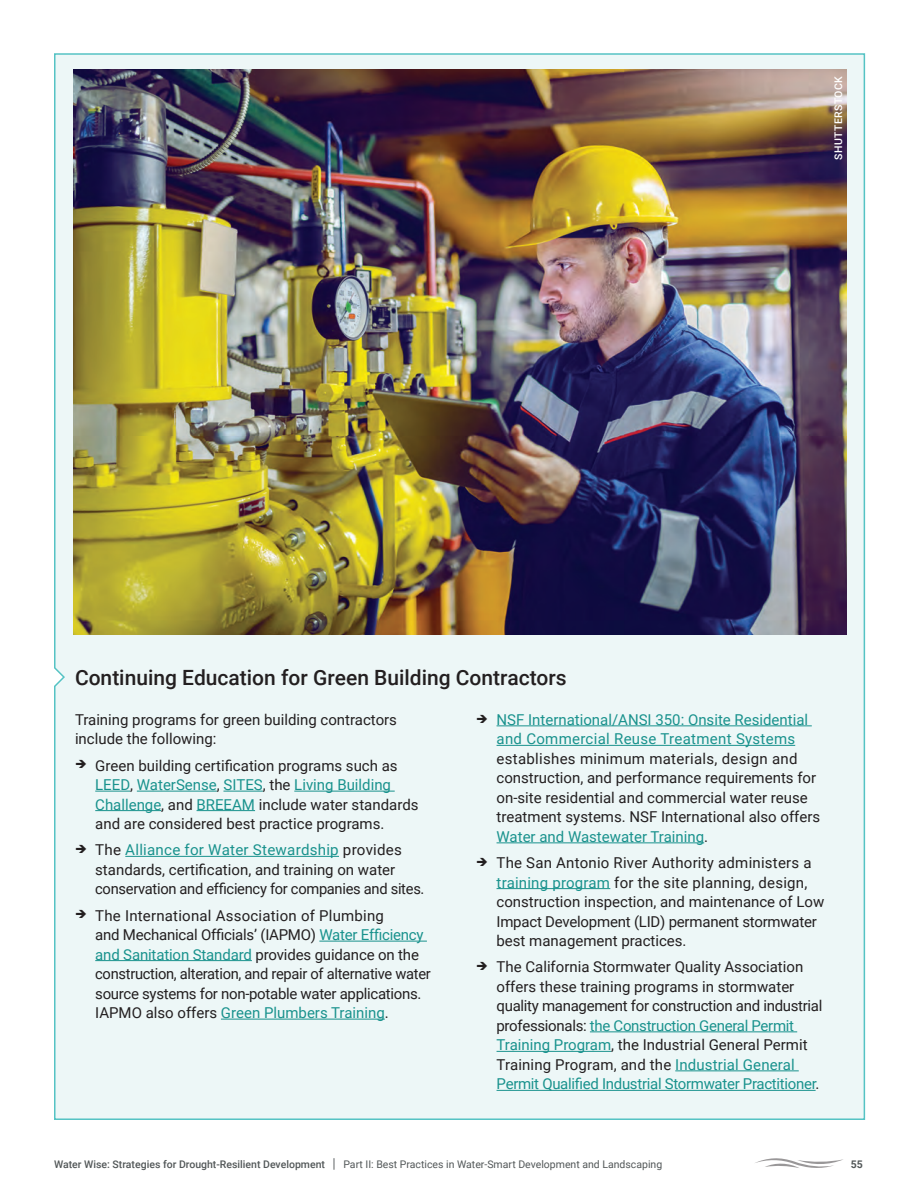
<style>
.page{position:relative;width:918px;height:1188px;background:#fff}
.page>*{position:absolute;margin:0;border:0;box-sizing:border-box;transform-origin:0 0}
.t1{font:500 21px "Roboto";color:#231f20}
.t2{font:15px/19.5px "Roboto";color:#231f20}
.t3{font:10.5px "Roboto";color:#525758}
.t4{font:500 10.5px "Roboto";letter-spacing:.035em;color:#fff}
.t5{font:700 10.5px "Roboto";color:#525758}
.s1{color:#19928d}
.s2{font-weight:500}
.s3{font-weight:500;font-size:13.65px}
</style>
<div class="page">
<div style="left:54px;top:53px;width:812px;height:1067px;background:#edf7f7"></div>
<hr style="left:95px;top:791px;width:35px;height:1px;background:#19928d">
<hr style="left:137px;top:791px;width:80px;height:1px;background:#19928d">
<hr style="left:223px;top:791px;width:40px;height:1px;background:#19928d">
<hr style="left:294px;top:791px;width:101px;height:1px;background:#19928d">
<hr style="left:95px;top:810px;width:66px;height:1px;background:#19928d">
<hr style="left:197px;top:810px;width:58px;height:1px;background:#19928d">
<hr style="left:125px;top:856px;width:214px;height:1px;background:#19928d">
<hr style="left:319px;top:941px;width:108px;height:1px;background:#19928d">
<hr style="left:95px;top:960px;width:157px;height:1px;background:#19928d">
<hr style="left:221px;top:1019px;width:164px;height:1px;background:#19928d">
<hr style="left:497px;top:726px;width:315px;height:1px;background:#19928d">
<hr style="left:497px;top:745px;width:298px;height:1px;background:#19928d">
<hr style="left:497px;top:843px;width:207px;height:1px;background:#19928d">
<hr style="left:497px;top:888px;width:113px;height:1px;background:#19928d">
<hr style="left:590px;top:1032px;width:207px;height:1px;background:#19928d">
<hr style="left:497px;top:1051px;width:114px;height:1px;background:#19928d">
<hr style="left:675px;top:1071px;width:124px;height:1px;background:#19928d">
<hr style="left:497px;top:1090px;width:319px;height:1px;background:#19928d">
<img style="left:73px;top:69px;width:774px;height:565px">
<svg style="left:755px;top:1158px;width:88px;height:10px"></svg>
<svg style="left:76px;top:760px;width:10px;height:8px"></svg>
<svg style="left:76px;top:845px;width:10px;height:8px"></svg>
<svg style="left:76px;top:910px;width:10px;height:8px"></svg>
<svg style="left:477px;top:714px;width:10px;height:9px"></svg>
<svg style="left:477px;top:858px;width:10px;height:8px"></svg>
<svg style="left:477px;top:962px;width:10px;height:8px"></svg>
<p class="t4" style="left:831px;top:160px;width:85px;rotate:-90deg">SHUTTERSTOCK</p>
<p class="t1" style="left:75px;top:663px;width:493px">Continuing Education for Green Building Contractors</p>
<p class="t2" style="left:75px;top:709px;width:324px">Training programs for green building contractors include the following:</p>
<p class="t2" style="left:95px;top:755px;width:325px">Green building certification programs such as <span class="s1">LEED</span>, <span class="s1">WaterSense</span>, <span class="s1">SITES</span>, the <span class="s1">Living Building Challenge</span>, and <span class="s1">BREEAM</span> include water standards and are considered best practice programs.</p>
<p class="t2" style="left:95px;top:840px;width:331px">The <span class="s1">Alliance for Water Stewardship</span> provides standards, certification, and training on water conservation and efficiency for companies and sites.</p>
<p class="t2" style="left:95px;top:905px;width:337px">The International Association of Plumbing<br>and Mechanical Officials’ (IAPMO) <span class="s1">Water Efficiency and Sanitation Standard</span> provides guidance on the construction, alteration, and repair of alternative water source systems for non-potable water applications.<br>IAPMO also offers <span class="s1">Green Plumbers Training</span>.</p>
<p class="t2" style="left:497px;top:709px;width:325px"><span class="s1">NSF International/ANSI 350: Onsite Residential and Commercial Reuse Treatment Systems </span>establishes minimum materials, design and construction, and performance requirements for on-site residential and commercial water reuse treatment systems. NSF International also offers <span class="s1">Water and Wastewater Training</span>.</p>
<p class="t2" style="left:497px;top:852px;width:329px">The San Antonio River Authority administers a <span class="s1">training program</span> for the site planning, design, construction inspection, and maintenance of Low Impact Development (LID) permanent stormwater best management practices.</p>
<p class="t2" style="left:497px;top:957px;width:327px">The California Stormwater Quality Association offers these training programs in stormwater quality management for construction and industrial professionals: <span class="s1">the Construction General Permit Training Program</span>, the Industrial General Permit Training Program, and the <span class="s1">Industrial General Permit Qualified Industrial Stormwater Practitioner</span>.</p>
<p class="t3" style="left:54px;top:1156px;width:610px"><span class="s2">Water Wise: Strategies for Drought-Resilient Development</span> <span class="s3">|</span> Part II: Best Practices in Water-Smart Development and Landscaping</p>
<p class="t5" style="left:851px;top:1156px;width:14px">55</p>
</div>
